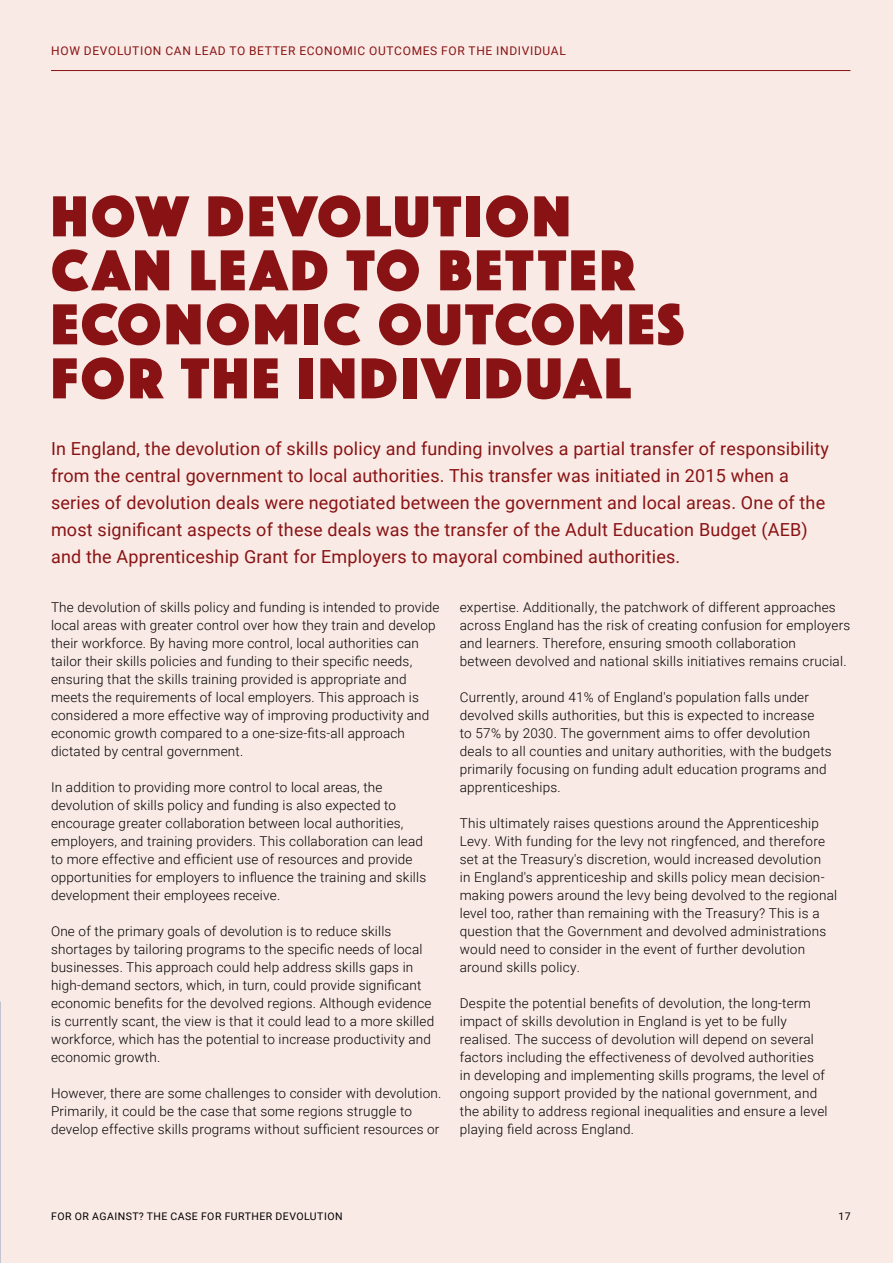
<style>
.page{position:relative;width:893px;height:1263px;background:#f9eae5}
.page>*{position:absolute;margin:0;border:0;box-sizing:border-box;transform-origin:0 0}
.t1{font:60px/54px "Phosphate Solid";letter-spacing:.05em;color:#891314}
.t2{font:18px/27px "Roboto";letter-spacing:.01em;color:#891314}
.t3{font:300 13.5px/18px "Roboto";letter-spacing:.015em;color:#000}
.t4{font:12px "Roboto";letter-spacing:.055em;color:#891314}
.t5{font:10.5px "Roboto";letter-spacing:.045em;color:#000}
</style>
<div class="page">
<hr style="left:51px;top:70px;width:799px;height:1px;background:#891314">
<img style="left:0;top:1018px;width:1px;height:245px">
<svg style="left:0;top:1001px;width:1px;height:101px"></svg>
<p class="t4" style="left:51px;top:42px;width:516px">HOW DEVOLUTION CAN LEAD TO BETTER ECONOMIC OUTCOMES FOR THE INDIVIDUAL</p>
<h1 class="t1" style="left:51px;top:186px;width:635px">HOW DEVOLUTION<br>CAN LEAD TO BETTER<br>ECONOMIC OUTCOMES<br>FOR THE INDIVIDUAL</h1>
<p class="t2" style="left:51px;top:434px;width:779px">In England, the devolution of skills policy and funding involves a partial transfer of responsibility from the central government to local authorities. This transfer was initiated in 2015 when a series of devolution deals were negotiated between the government and local areas. One of the most significant aspects of these deals was the transfer of the Adult Education Budget (AEB) and the Apprenticeship Grant for Employers to mayoral combined authorities.</p>
<p class="t3" style="left:460px;top:598px;width:392px">expertise. Additionally, the patchwork of different approaches across England has the risk of creating confusion for employers and learners. Therefore, ensuring smooth collaboration between devolved and national skills initiatives remains crucial.</p>
<p class="t3" style="left:460px;top:688px;width:374px">Currently, around 41% of England's population falls under devolved skills authorities, but this is expected to increase<br>to 57% by 2030. The government aims to offer devolution deals to all counties and unitary authorities, with the budgets primarily focusing on funding adult education programs and apprenticeships.</p>
<p class="t3" style="left:460px;top:814px;width:379px">This ultimately raises questions around the Apprenticeship Levy. With funding for the levy not ringfenced, and therefore set at the Treasury's discretion, would increased devolution<br>in England's apprenticeship and skills policy mean decision&shy;making powers around the levy being devolved to the regional level too, rather than remaining with the Treasury? This is a question that the Government and devolved administrations would need to consider in the event of further devolution around skills policy.</p>
<p class="t3" style="left:460px;top:994px;width:369px">Despite the potential benefits of devolution, the long-term impact of skills devolution in England is yet to be fully realised. The success of devolution will depend on several factors including the effectiveness of devolved authorities in developing and implementing skills programs, the level of ongoing support provided by the national government, and the ability to address regional inequalities and ensure a level playing field across England.</p>
<p class="t3" style="left:51px;top:598px;width:390px">The devolution of skills policy and funding is intended to provide local areas with greater control over how they train and develop their workforce. By having more control, local authorities can tailor their skills policies and funding to their specific needs, ensuring that the skills training provided is appropriate and meets the requirements of local employers. This approach is considered a more effective way of improving productivity and economic growth compared to a one-size-fits-all approach dictated by central government.</p>
<p class="t3" style="left:51px;top:778px;width:377px">In addition to providing more control to local areas, the devolution of skills policy and funding is also expected to encourage greater collaboration between local authorities, employers, and training providers. This collaboration can lead to more effective and efficient use of resources and provide opportunities for employers to influence the training and skills development their employees receive.</p>
<p class="t3" style="left:51px;top:922px;width:385px">One of the primary goals of devolution is to reduce skills shortages by tailoring programs to the specific needs of local businesses. This approach could help address skills gaps in high-demand sectors, which, in turn, could provide significant economic benefits for the devolved regions. Although evidence is currently scant, the view is that it could lead to a more skilled workforce, which has the potential to increase productivity and economic growth.</p>
<p class="t3" style="left:51px;top:1084px;width:392px">However, there are some challenges to consider with devolution.<br>Primarily, it could be the case that some regions struggle to develop effective skills programs without sufficient resources or</p>
<p class="t5" style="left:51px;top:1209px;width:293px">FOR OR AGAINST? THE CASE FOR FURTHER DEVOLUTION</p>
<p class="t5" style="left:839px;top:1209px;width:14px">17</p>
</div>
